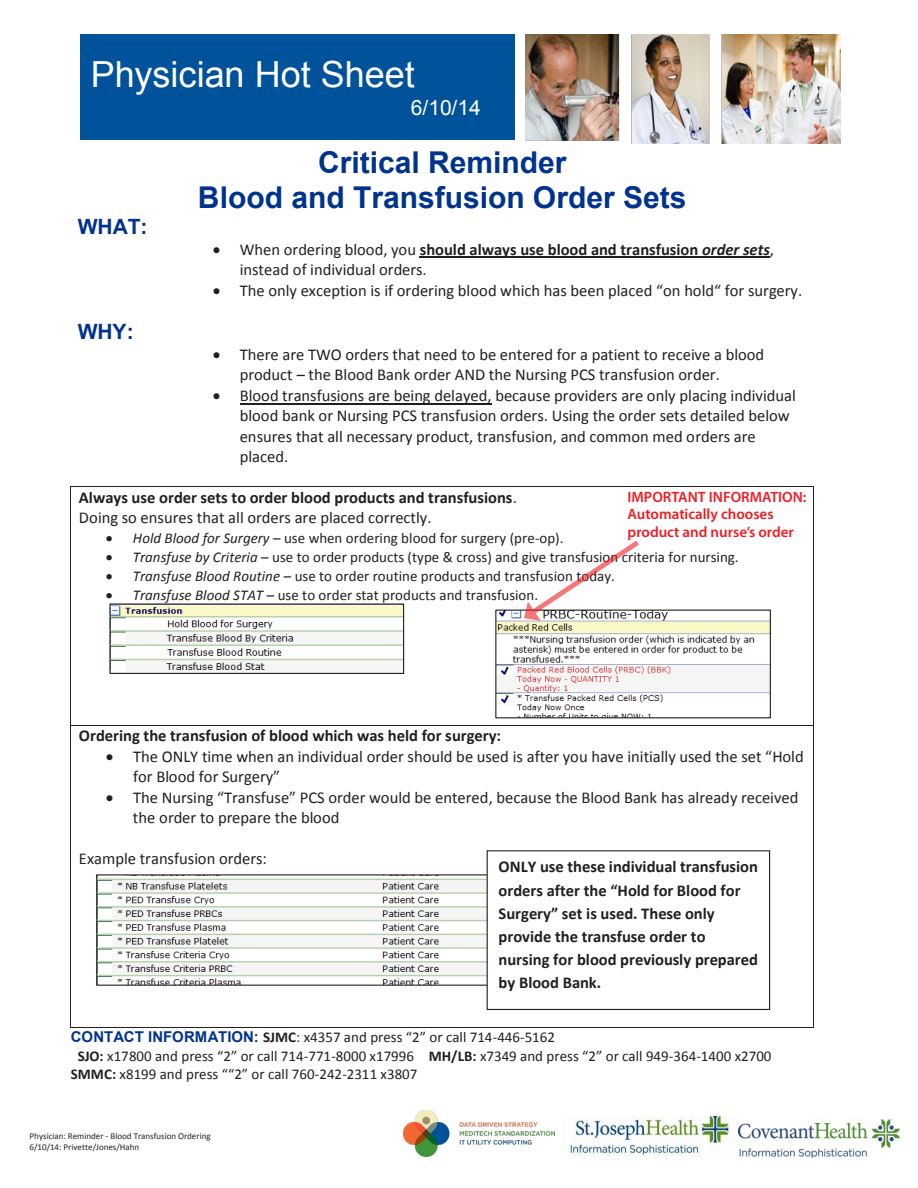
<style>
.page{position:relative;width:918px;height:1188px;background:#fff}
.page>*{position:absolute;margin:0;border:0;box-sizing:border-box;transform-origin:0 0}
.t1{font:36px "Arial";color:#fff}
.t2{font:700 30px/34.5px "Arial";color:#00338e;text-align:center}
.t3{font:700 21px "Arial";letter-spacing:-.005em;color:#00338e}
.t4{font:21px "Arial";color:#fff}
.t5{font:16.5px/20.1px "Calibri";color:#231f20}
.t6{font:700 16.5px/23.2px "Calibri";color:#231f20}
.t7{font:15px "Calibri";color:#231f20}
.t8{font:600 15px/18px "Myriad Pro";color:#ee1d23}
.t9{font:9px/10.9px "Calibri";letter-spacing:-.005em;color:#231f20}
.s1{font-weight:700}
.s2{font-weight:700;font-style:italic}
.s3{font-weight:400}
.s4{font-style:italic}
.s5{font-family:"Arial";font-weight:700;color:#00338e}
</style>
<div class="page">
<img style="left:403px;top:1111px;width:151px;height:46px">
<img style="left:569px;top:1116px;width:161px;height:40px">
<img style="left:738px;top:1120px;width:162px;height:37px">
<hr style="left:420px;top:257px;width:350px;height:1px;background:#231f20">
<hr style="left:240px;top:403px;width:252px;height:1px;background:#231f20">
<hr style="left:71px;top:487px;width:742px;height:1px;background:#231f20">
<hr style="left:70px;top:487px;width:1px;height:238px;background:#231f20">
<hr style="left:813px;top:487px;width:1px;height:238px;background:#231f20">
<hr style="left:71px;top:725px;width:742px;height:1px;background:#231f20">
<hr style="left:70px;top:726px;width:1px;height:301px;background:#231f20">
<hr style="left:71px;top:1027px;width:742px;height:1px;background:#231f20">
<hr style="left:813px;top:726px;width:1px;height:301px;background:#231f20">
<div style="left:80px;top:35px;width:435px;height:105px;background:#00539b"></div>
<img style="left:526px;top:34px;width:314px;height:110px">
<img style="left:111px;top:605px;width:291px;height:67px">
<div style="left:109px;top:603px;width:295px;height:71px;border:1px solid #231f20"></div>
<img style="left:98px;top:876px;width:389px;height:108px">
<div style="left:96px;top:874px;width:443px;height:112px;border:1px solid #231f20"></div>
<div style="left:487px;top:851px;width:283px;height:158px;background:#fff"></div>
<div style="left:487px;top:850px;width:283px;height:160px;border:1px solid #231f20"></div>
<img style="left:497px;top:612px;width:272px;height:104px">
<div style="left:495px;top:610px;width:276px;height:108px;border:1px solid #231f20"></div>
<svg style="left:524px;top:540px;width:120px;height:81px"></svg>
<p class="t1" style="left:91px;top:51px;width:326px">Physician Hot Sheet</p>
<p class="t4" style="left:411px;top:94px;width:72px">6/10/14</p>
<p class="t3" style="left:78px;top:212px;width:71px">WHAT:</p>
<p class="t3" style="left:78px;top:318px;width:58px">WHY:</p>
<p class="t2" style="left:198px;top:146px;width:490px">Critical Reminder<br>Blood and Transfusion Order Sets</p>
<p class="t5" style="left:240px;top:239px;width:536px;text-indent:-27px">• When ordering blood, you <span class="s1">should always use blood and transfusion</span> <span class="s2">order sets</span>, instead of individual orders.</p>
<p class="t5" style="left:213px;top:280px;width:591px">• The only exception is if ordering blood which has been placed “on hold“ for surgery.</p>
<p class="t5" style="left:240px;top:345px;width:526px;text-indent:-27px">• There are TWO orders that need to be entered for a patient to receive a blood product – the Blood Bank order AND the Nursing PCS transfusion order.</p>
<p class="t5" style="left:240px;top:386px;width:558px;text-indent:-27px">• Blood transfusions are being delayed, because providers are only placing individual blood bank or Nursing PCS transfusion orders. Using the order sets detailed below ensures that all necessary product, transfusion, and common med orders are placed.</p>
<p class="t6" style="left:79px;top:487px;width:439px;line-height:20.1px">Always use order sets to order blood products and transfusions<span class="s3">.<br>Doing so ensures that all orders are placed correctly.</span></p>
<p class="t7" style="left:106px;top:528px;width:459px">• <span class="s4">Hold Blood for Surgery</span> – use when ordering blood for surgery (pre-op).</p>
<p class="t7" style="left:106px;top:547px;width:634px">• <span class="s4">Transfuse by Criteria</span> – use to order products (type &amp; cross) and give transfusion criteria for nursing.</p>
<p class="t7" style="left:106px;top:566px;width:511px">• <span class="s4">Transfuse Blood Routine</span> – use to order routine products and transfusion today.</p>
<p class="t7" style="left:106px;top:586px;width:434px">• <span class="s4">Transfuse Blood STAT</span> – use to order stat products and transfusion.</p>
<p class="t8" style="left:628px;top:488px;width:180px">IMPORTANT INFORMATION:</p>
<p class="t8" style="left:628px;top:505px;width:168px">Automatically chooses product and nurse’s order</p>
<p class="t6" style="left:79px;top:724px;width:424px">Ordering the transfusion of blood which was held for surgery:</p>
<p class="t5" style="left:133px;top:747px;width:672px;text-indent:-27px">• The ONLY time when an individual order should be used is after you have initially used the set “Hold for Blood for Surgery”</p>
<p class="t5" style="left:133px;top:788px;width:667px;text-indent:-27px">• The Nursing “Transfuse” PCS order would be entered, because the Blood Bank has already received the order to prepare the blood</p>
<p class="t5" style="left:79px;top:848px;width:190px">Example transfusion orders:</p>
<p class="t6" style="left:499px;top:855px;width:261px">ONLY use these individual transfusion orders after the “Hold for Blood for<br>Surgery” set is used. These only provide the transfuse order to nursing for blood previously prepared by Blood Bank.</p>
<p class="t7" style="left:71px;top:1028px;width:486px"><span class="s5">CONTACT INFORMATION:</span> <span class="s1">SJMC</span>: x4357 and press “2” or call 714-446-5162</p>
<p class="t7" style="left:78px;top:1046px;width:695px"><span class="s1">SJO:</span> x17800 and press “2” or call 714-771-8000 x17996 <span class="s1">MH/LB:</span> x7349 and press “2” or call 949-364-1400 x2700</p>
<p class="t7" style="left:71px;top:1064px;width:348px"><span class="s1">SMMC:</span> x8199 and press ““2” or call 760-242-2311 x3807</p>
<p class="t9" style="left:30px;top:1130px;width:182px">Physician: Reminder - Blood Transfusion Ordering<br>6/10/14: Privette/Jones/Hahn</p>
</div>
